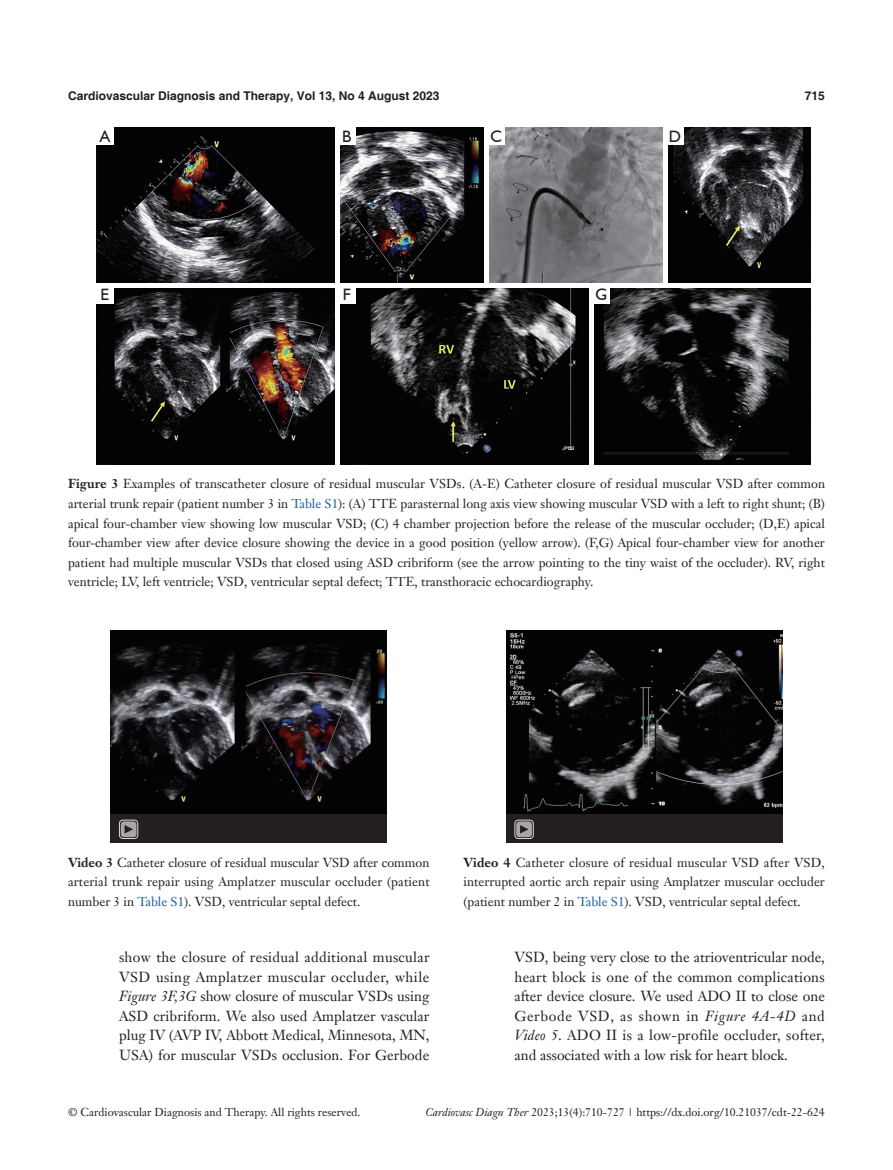
<style>
.page{position:relative;width:893px;height:1170px;background:#fff}
.page>*{position:absolute;margin:0;border:0;box-sizing:border-box;transform-origin:0 0}
.t1{font:16.5px "Humanist 521 BT";color:#231f20}
.t2{font:14.25px/19.5px "Janson Text LT";letter-spacing:.005em;color:#231f20;text-align:justify}
.t3{font:12.75px/19.5px "Janson Text LT";color:#231f20;text-align:justify}
.t4{font:700 12px "Helvetica";color:#231f20}
.t5{font:11.25px "Janson Text LT";color:#231f20}
.s1{font-weight:700}
.s2{color:#175d9e}
.s3{font-style:italic}
</style>
<div class="page">
<img style="left:96px;top:128px;width:715px;height:337px">
<hr style="left:335px;top:128px;width:4px;height:337px;background:#fff">
<hr style="left:589px;top:284px;width:4px;height:181px;background:#fff">
<hr style="left:96px;top:283px;width:715px;height:4px;background:#fff">
<div style="left:484px;top:128px;width:5px;height:156px;background:#fff"></div>
<hr style="left:663px;top:128px;width:4px;height:157px;background:#fff">
<div style="left:96px;top:128px;width:17px;height:17px;background:#fff"></div>
<div style="left:338px;top:128px;width:17px;height:17px;background:#fff"></div>
<div style="left:488px;top:128px;width:17px;height:17px;background:#fff"></div>
<div style="left:666px;top:128px;width:17px;height:17px;background:#fff"></div>
<div style="left:96px;top:286px;width:17px;height:17px;background:#fff"></div>
<div style="left:338px;top:286px;width:17px;height:17px;background:#fff"></div>
<div style="left:593px;top:286px;width:17px;height:17px;background:#fff"></div>
<div style="left:111px;top:630px;width:276px;height:213px;background:#231f20"></div>
<img style="left:111px;top:630px;width:276px;height:183px">
<div style="left:119px;top:819px;width:19px;height:19px;border:1px solid #fff;border-radius:3px"></div>
<svg style="left:121px;top:821px;width:15px;height:16px"></svg>
<svg style="left:125px;top:825px;width:8px;height:8px"></svg>
<div style="left:506px;top:630px;width:276px;height:213px;background:#231f20"></div>
<img style="left:506px;top:630px;width:276px;height:183px">
<div style="left:514px;top:819px;width:20px;height:19px;border:1px solid #fff;border-radius:3px"></div>
<div style="left:516px;top:821px;width:16px;height:16px;background:#a7a5a5;border-radius:3px"></div>
<svg style="left:520px;top:825px;width:9px;height:8px"></svg>
<p class="t4" style="left:68px;top:88px;width:373px">Cardiovascular Diagnosis and Therapy, Vol 13, No 4 August 2023</p>
<p class="t4" style="left:805px;top:88px;width:22px">715</p>
<p class="t1" style="left:100px;top:126px;width:12px">A</p>
<p class="t1" style="left:342px;top:126px;width:11px">B</p>
<p class="t1" style="left:490px;top:126px;width:13px">C</p>
<p class="t1" style="left:669px;top:126px;width:14px">D</p>
<p class="t1" style="left:100px;top:284px;width:10px">E</p>
<p class="t1" style="left:343px;top:284px;width:10px">F</p>
<p class="t1" style="left:595px;top:284px;width:13px">G</p>
<p class="t3" style="left:68px;top:474px;width:759px"><span class="s1">Figure 3</span> Examples of transcatheter closure of residual muscular VSDs. (A-E) Catheter closure of residual muscular VSD after common arterial trunk repair (patient number 3 in <span class="s2">Table S1</span>): (A) TTE parasternal long axis view showing muscular VSD with a left to right shunt; (B) apical four-chamber view showing low muscular VSD; (C) 4 chamber projection before the release of the muscular occluder; (D,E) apical four-chamber view after device closure showing the device in a good position (yellow arrow). (F,G) Apical four-chamber view for another patient had multiple muscular VSDs that closed using ASD cribriform (see the arrow pointing to the tiny waist of the occluder). RV, right ventricle; LV, left ventricle; VSD, ventricular septal defect; TTE, transthoracic echocardiography.</p>
<p class="t3" style="left:68px;top:852px;width:363px"><span class="s1">Video 3</span> Catheter closure of residual muscular VSD after common arterial trunk repair using Amplatzer muscular occluder (patient number 3 in <span class="s2">Table S1</span>). VSD, ventricular septal defect.</p>
<p class="t3" style="left:463px;top:852px;width:363px"><span class="s1">Video 4</span> Catheter closure of residual muscular VSD after VSD, interrupted aortic arch repair using Amplatzer muscular occluder (patient number 2 in <span class="s2">Table S1</span>). VSD, ventricular septal defect.</p>
<p class="t2" style="left:119px;top:947px;width:312px">show the closure of residual additional muscular VSD using Amplatzer muscular occluder, while <span class="s3">Figure 3F,3G</span> show closure of muscular VSDs using ASD cribriform. We also used Amplatzer vascular plug IV (AVP IV, Abbott Medical, Minnesota, MN, USA) for muscular VSDs occlusion. For Gerbode</p>
<p class="t2" style="left:514px;top:947px;width:312px">VSD, being very close to the atrioventricular node, heart block is one of the common complications after device closure. We used ADO II to close one Gerbode VSD, as shown in <span class="s3">Figure 4A-4D</span> and <span class="s3">Video 5</span>. ADO II is a low-profile occluder, softer, and associated with a low risk for heart block.</p>
<p class="t5" style="left:68px;top:1104px;width:294px">© Cardiovascular Diagnosis and Therapy. All rights reserved.</p>
<p class="t5" style="left:425px;top:1104px;width:401px"><span class="s3">Cardiovasc Diagn Ther</span> 2023;13(4):710-727 | https://dx.doi.org/10.21037/cdt-22-624</p>
</div>
